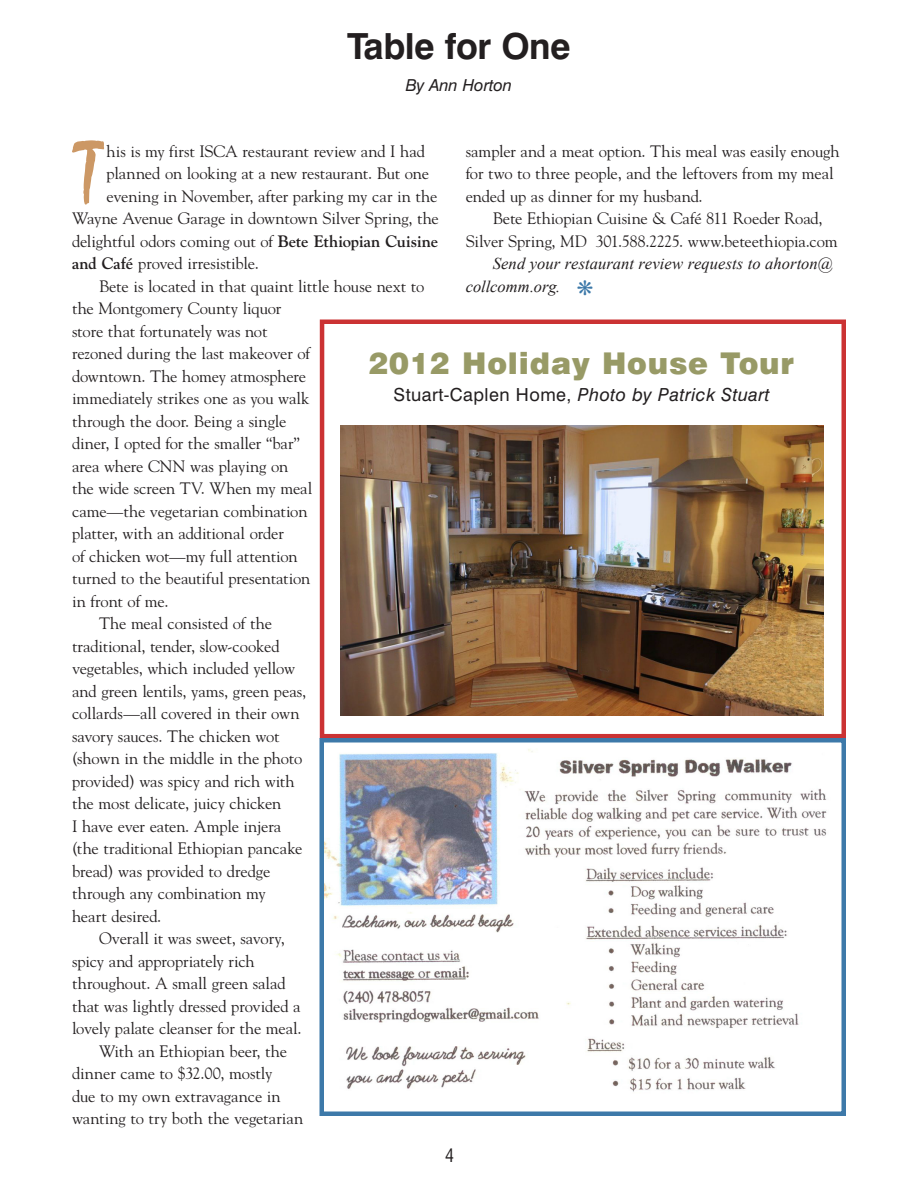
<style>
.page{position:relative;width:918px;height:1188px;background:#fff}
.page>*{position:absolute;margin:0;border:0;box-sizing:border-box;transform-origin:0 0}
.Body__no_indent{font:85.8px "Mistral";color:#cc9865}
.Heads__level_1{font:700 36px "Swiss 721 BT";letter-spacing:-.015em;color:#231f20}
.Front_Save_the_Date{font:900 30px "Swiss 721 BT";letter-spacing:.025em;color:#989a66}
.Front_Save_the_Date-2{font:italic 18px "Swiss 721 BT";letter-spacing:.025em;color:#231f20}
.t1{font:condensed 18px "Swiss 721 BT";color:#231f20}
.Body{font:16.5px/22.5px "Goudy";letter-spacing:-.01em;color:#231f20}
.Body__no_indent-2{font:16.5px "Goudy";letter-spacing:-.01em;color:#231f20}
.Body-2{font:italic 16.5px/22.5px "Times New Roman";letter-spacing:.005em;color:#231f20}
.Bylines{font:italic 16.5px "Swiss 721 BT";color:#231f20}
.s1{font-weight:700}
.s2{font-style:normal}
</style>
<div class="page">
<div style="left:320px;top:320px;width:526px;height:418px;border:4px solid #cb3233"></div>
<img style="left:341px;top:425px;width:483px;height:291px">
<img style="left:325px;top:749px;width:502px;height:343px">
<div style="left:320px;top:738px;width:526px;height:378px;border:4px solid #3d79a9"></div>
<p class="Heads__level_1" style="left:347px;top:25px;width:225px">Table for One</p>
<p class="Bylines" style="left:406px;top:75px;width:108px">By Ann Horton</p>
<p class="Body__no_indent" style="left:71px;top:124px;width:33px">T</p>
<p class="Body__no_indent-2" style="left:107px;top:141px;width:320px">his is my first ISCA restaurant review and I had</p>
<p class="Body" style="left:466px;top:140px;width:376px">sampler and a meat option. This meal was easily enough for two to three people, and the leftovers from my meal ended up as dinner for my husband.</p>
<p class="Body" style="left:466px;top:207px;width:373px;text-indent:27px">Bete Ethiopian Cuisine &amp; Café 811 Roeder Road,<br>Silver Spring, MD 301.588.2225. www.beteethiopia.com</p>
<p class="Body-2" style="left:466px;top:252px;width:369px;text-indent:27px">Send your restaurant review requests to ahorton@ collcomm.org.</p>
<p class="Body__no_indent-2" style="left:107px;top:164px;width:324px">planned on looking at a new restaurant. But one</p>
<p class="Body__no_indent-2" style="left:107px;top:186px;width:332px">evening in November, after parking my car in the</p>
<p class="Body__no_indent-2" style="left:72px;top:209px;width:368px">Wayne Avenue Garage in downtown Silver Spring, the</p>
<p class="Body__no_indent-2" style="left:72px;top:231px;width:368px">delightful odors coming out of <span class="s1">Bete Ethiopian Cuisine</span></p>
<p class="Body__no_indent-2" style="left:72px;top:254px;width:188px"><span class="s1">and Café</span> proved irresistible.</p>
<p class="Body" style="left:72px;top:275px;width:354px;text-indent:27px">Bete is located in that quaint little house next to the Montgomery County liquor<br>store that fortunately was not<br>rezoned during the last makeover of<br>downtown. The homey atmosphere<br>immediately strikes one as you walk<br>through the door. Being a single<br>diner, I opted for the smaller “bar”<br>area where CNN was playing on<br>the wide screen TV. When my meal<br>came—the vegetarian combination<br>platter, with an additional order<br>of chicken wot—my full attention<br>turned to the beautiful presentation<br>in front of me.</p>
<p class="Body" style="left:72px;top:612px;width:236px;text-indent:27px">The meal consisted of the traditional, tender, slow-cooked vegetables, which included yellow and green lentils, yams, green peas, collards—all covered in their own savory sauces. The chicken wot (shown in the middle in the photo provided) was spicy and rich with the most delicate, juicy chicken<br>I have ever eaten. Ample injera (the traditional Ethiopian pancake bread) was provided to dredge through any combination my<br>heart desired.</p>
<p class="Body" style="left:72px;top:927px;width:231px;text-indent:27px">Overall it was sweet, savory, spicy and appropriately rich throughout. A small green salad that was lightly dressed provided a lovely palate cleanser for the meal.</p>
<p class="Body" style="left:72px;top:1040px;width:233px;text-indent:27px">With an Ethiopian beer, the dinner came to $32.00, mostly<br>due to my own extravagance in wanting to try both the vegetarian</p>
<p class="Front_Save_the_Date" style="left:369px;top:345px;width:427px">2012 Holiday House Tour</p>
<p class="Front_Save_the_Date-2" style="left:394px;top:383px;width:377px"><span class="s2">Stuart-Caplen Home,</span> Photo by Patrick Stuart</p>
<p class="t1" style="left:445px;top:1145px;width:10px">4</p>
</div>
